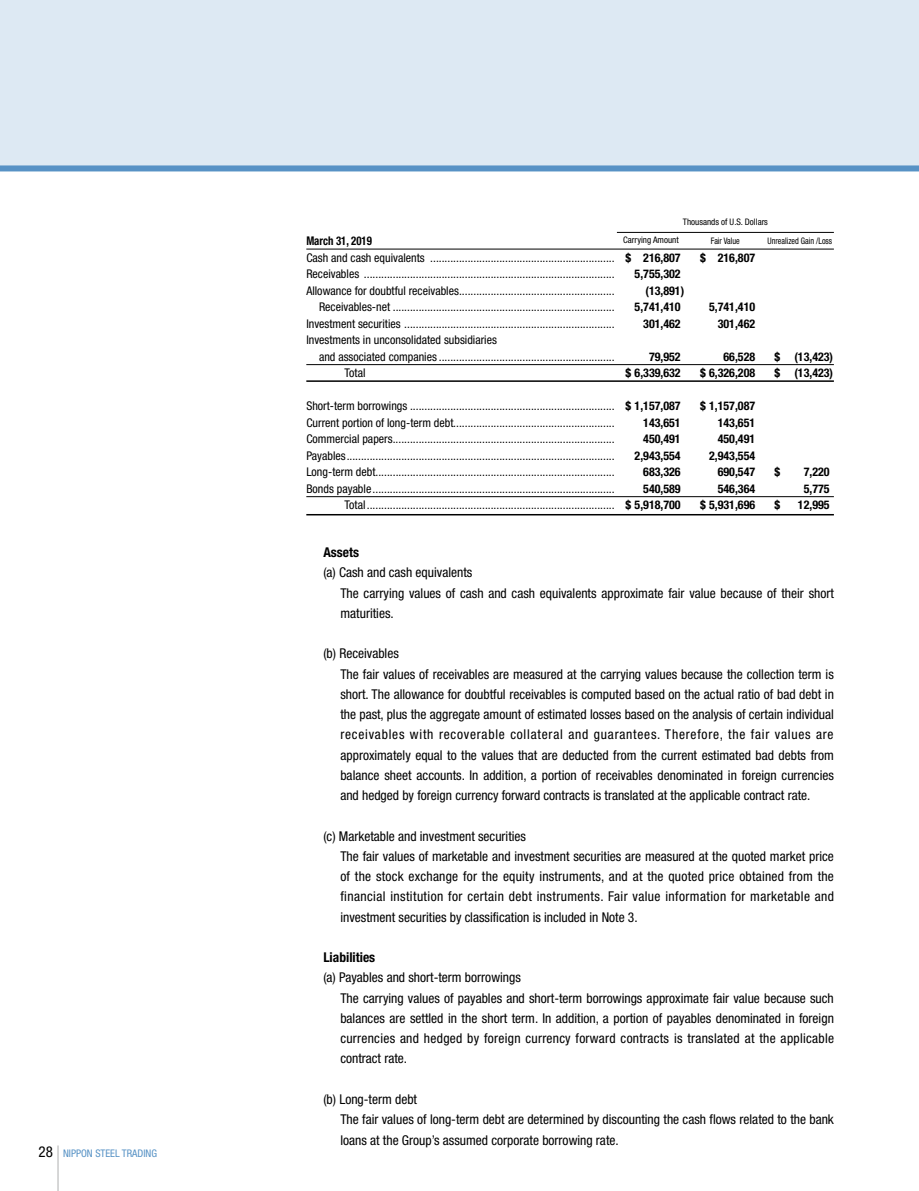
<style>
.page{position:relative;width:919px;height:1191px;background:#fff}
.page>*{position:absolute;margin:0;border:0;box-sizing:border-box;transform-origin:0 0}
.本文_インデント8mm{font:condensed 13.5px/20.2px "Helvetica Neue";color:#000;text-align:justify}
.インデント4mm{font:condensed 13.5px "Helvetica Neue";color:#000}
.i{font:condensed 13.5px "Helvetica Neue";color:#000}
.i-2{font:700 condensed 13.5px "Helvetica Neue";color:#000}
.本文{font:700 condensed 13.5px "Helvetica Neue";color:#000}
.ノーマル{font:condensed 12px "Helvetica Neue";color:#000}
.表_小数点揃え8_11_幅16mm{font:700 condensed 12px "Helvetica Neue";color:#000}
.ノーマル-2{font:700 condensed 12px "Helvetica Neue";color:#000;scale:.9 1}
.t1{font:condensed 10.5px "Helvetica Neue";color:#5792c5}
.ノーマル-3{font:condensed 9px "Helvetica Neue";color:#000}
.ノーマル-4{font:condensed 9px "Helvetica Neue";color:#000;scale:.9 1}
.s1{font-size:15px;color:#000}
</style>
<div class="page">
<hr style="left:57px;top:1145px;width:2px;height:46px;background:#c9caca">
<div style="left:0;top:0;width:918px;height:168px;background:#dde9f3"></div>
<div style="left:0;top:165px;width:918px;height:6px;background:#5792c5"></div>
<hr style="left:617px;top:232px;width:216px;height:1px;background:#000">
<hr style="left:306px;top:249px;width:527px;height:1px;background:#000">
<hr style="left:306px;top:364px;width:527px;height:1px;background:#000">
<hr style="left:306px;top:380px;width:527px;height:2px;background:#000">
<hr style="left:306px;top:496px;width:527px;height:1px;background:#000">
<hr style="left:306px;top:514px;width:527px;height:1px;background:#000">
<p class="t1" style="left:39px;top:1146px;width:120px"><span class="s1">28</span> NIPPON STEEL TRADING</p>
<p class="ノーマル-3" style="left:682px;top:217px;width:87px">Thousands of U.S. Dollars</p>
<p class="ノーマル-2" style="left:306px;top:233px;width:74px">March 31, 2019</p>
<p class="ノーマル-3" style="left:623px;top:235px;width:57px">Carrying Amount</p>
<p class="ノーマル-4" style="left:711px;top:235px;width:34px">Fair Value</p>
<p class="ノーマル-4" style="left:767px;top:235px;width:73px">Unrealized Gain /Loss</p>
<p class="ノーマル" style="left:306px;top:251px;width:310px">Cash and cash equivalents ................................................................</p>
<p class="ノーマル" style="left:306px;top:267px;width:310px">Receivables .......................................................................................</p>
<p class="ノーマル" style="left:306px;top:284px;width:310px">Allowance for doubtful receivables......................................................</p>
<p class="ノーマル" style="left:319px;top:300px;width:297px">Receivables-net .............................................................................</p>
<p class="ノーマル" style="left:306px;top:317px;width:310px">Investment securities .........................................................................</p>
<p class="ノーマル" style="left:306px;top:333px;width:192px">Investments in unconsolidated subsidiaries</p>
<p class="ノーマル" style="left:319px;top:350px;width:297px">and associated companies .............................................................</p>
<p class="ノーマル" style="left:344px;top:366px;width:22px">Total</p>
<p class="ノーマル" style="left:306px;top:399px;width:310px">Short-term borrowings .......................................................................</p>
<p class="ノーマル" style="left:306px;top:416px;width:310px">Current portion of long-term debt........................................................</p>
<p class="ノーマル" style="left:306px;top:432px;width:310px">Commercial papers.............................................................................</p>
<p class="ノーマル" style="left:306px;top:449px;width:310px">Payables.............................................................................................</p>
<p class="ノーマル" style="left:306px;top:465px;width:310px">Long-term debt...................................................................................</p>
<p class="ノーマル" style="left:306px;top:482px;width:310px">Bonds payable....................................................................................</p>
<p class="ノーマル" style="left:344px;top:498px;width:271px">Total......................................................................................</p>
<p class="表_小数点揃え8_11_幅16mm" style="left:625px;top:250px;width:57px">$ 216,807</p>
<p class="表_小数点揃え8_11_幅16mm" style="left:634px;top:267px;width:48px">5,755,302</p>
<p class="表_小数点揃え8_11_幅16mm" style="left:645px;top:283px;width:40px">(13,891)</p>
<p class="表_小数点揃え8_11_幅16mm" style="left:634px;top:300px;width:48px">5,741,410</p>
<p class="表_小数点揃え8_11_幅16mm" style="left:643px;top:316px;width:39px">301,462</p>
<p class="表_小数点揃え8_11_幅16mm" style="left:649px;top:349px;width:33px">79,952</p>
<p class="表_小数点揃え8_11_幅16mm" style="left:625px;top:366px;width:57px">$ 6,339,632</p>
<p class="表_小数点揃え8_11_幅16mm" style="left:625px;top:399px;width:57px">$ 1,157,087</p>
<p class="表_小数点揃え8_11_幅16mm" style="left:643px;top:415px;width:39px">143,651</p>
<p class="表_小数点揃え8_11_幅16mm" style="left:643px;top:432px;width:39px">450,491</p>
<p class="表_小数点揃え8_11_幅16mm" style="left:634px;top:448px;width:48px">2,943,554</p>
<p class="表_小数点揃え8_11_幅16mm" style="left:643px;top:465px;width:39px">683,326</p>
<p class="表_小数点揃え8_11_幅16mm" style="left:643px;top:481px;width:39px">540,589</p>
<p class="表_小数点揃え8_11_幅16mm" style="left:625px;top:498px;width:57px">$ 5,918,700</p>
<p class="表_小数点揃え8_11_幅16mm" style="left:700px;top:250px;width:57px">$ 216,807</p>
<p class="表_小数点揃え8_11_幅16mm" style="left:709px;top:300px;width:48px">5,741,410</p>
<p class="表_小数点揃え8_11_幅16mm" style="left:717px;top:316px;width:39px">301,462</p>
<p class="表_小数点揃え8_11_幅16mm" style="left:723px;top:349px;width:33px">66,528</p>
<p class="表_小数点揃え8_11_幅16mm" style="left:700px;top:366px;width:57px">$ 6,326,208</p>
<p class="表_小数点揃え8_11_幅16mm" style="left:700px;top:399px;width:57px">$ 1,157,087</p>
<p class="表_小数点揃え8_11_幅16mm" style="left:717px;top:415px;width:39px">143,651</p>
<p class="表_小数点揃え8_11_幅16mm" style="left:717px;top:432px;width:39px">450,491</p>
<p class="表_小数点揃え8_11_幅16mm" style="left:709px;top:448px;width:48px">2,943,554</p>
<p class="表_小数点揃え8_11_幅16mm" style="left:717px;top:465px;width:39px">690,547</p>
<p class="表_小数点揃え8_11_幅16mm" style="left:717px;top:481px;width:39px">546,364</p>
<p class="表_小数点揃え8_11_幅16mm" style="left:700px;top:498px;width:57px">$ 5,931,696</p>
<p class="表_小数点揃え8_11_幅16mm" style="left:774px;top:349px;width:60px">$ (13,423)</p>
<p class="表_小数点揃え8_11_幅16mm" style="left:774px;top:366px;width:60px">$ (13,423)</p>
<p class="表_小数点揃え8_11_幅16mm" style="left:774px;top:465px;width:7px">$</p>
<p class="表_小数点揃え8_11_幅16mm" style="left:803px;top:465px;width:27px">7,220</p>
<p class="表_小数点揃え8_11_幅16mm" style="left:803px;top:481px;width:27px">5,775</p>
<p class="表_小数点揃え8_11_幅16mm" style="left:774px;top:498px;width:7px">$</p>
<p class="表_小数点揃え8_11_幅16mm" style="left:797px;top:498px;width:33px">12,995</p>
<p class="本文" style="left:323px;top:544px;width:37px">Assets</p>
<p class="インデント4mm" style="left:323px;top:565px;width:150px">(a) Cash and cash equivalents</p>
<p class="本文_インデント8mm" style="left:340px;top:582px;width:495px">The carrying values of cash and cash equivalents approximate fair value because of their short maturities.</p>
<p class="インデント4mm" style="left:323px;top:646px;width:77px">(b) Receivables</p>
<p class="本文_インデント8mm" style="left:340px;top:663px;width:495px">The fair values of receivables are measured at the carrying values because the collection term is short. The allowance for doubtful receivables is computed based on the actual ratio of bad debt in the past, plus the aggregate amount of estimated losses based on the analysis of certain individual receivables with recoverable collateral and guarantees. Therefore, the fair values are approximately equal to the values that are deducted from the current estimated bad debts from balance sheet accounts. In addition, a portion of receivables denominated in foreign currencies and hedged by foreign currency forward contracts is translated at the applicable contract rate.</p>
<p class="インデント4mm" style="left:323px;top:828px;width:204px">(c) Marketable and investment securities</p>
<p class="本文_インデント8mm" style="left:340px;top:846px;width:495px">The fair values of marketable and investment securities are measured at the quoted market price of the stock exchange for the equity instruments, and at the quoted price obtained from the financial institution for certain debt instruments. Fair value information for marketable and investment securities by classification is included in Note 3.</p>
<p class="i-2" style="left:323px;top:949px;width:53px">Liabilities</p>
<p class="i" style="left:323px;top:970px;width:199px">(a) Payables and short-term borrowings</p>
<p class="本文_インデント8mm" style="left:340px;top:987px;width:495px">The carrying values of payables and short-term borrowings approximate fair value because such balances are settled in the short term. In addition, a portion of payables denominated in foreign currencies and hedged by foreign currency forward contracts is translated at the applicable contract rate.</p>
<p class="i" style="left:323px;top:1091px;width:95px">(b) Long-term debt</p>
<p class="本文_インデント8mm" style="left:340px;top:1109px;width:495px">The fair values of long-term debt are determined by discounting the cash flows related to the bank loans at the Group’s assumed corporate borrowing rate.</p>
</div>
